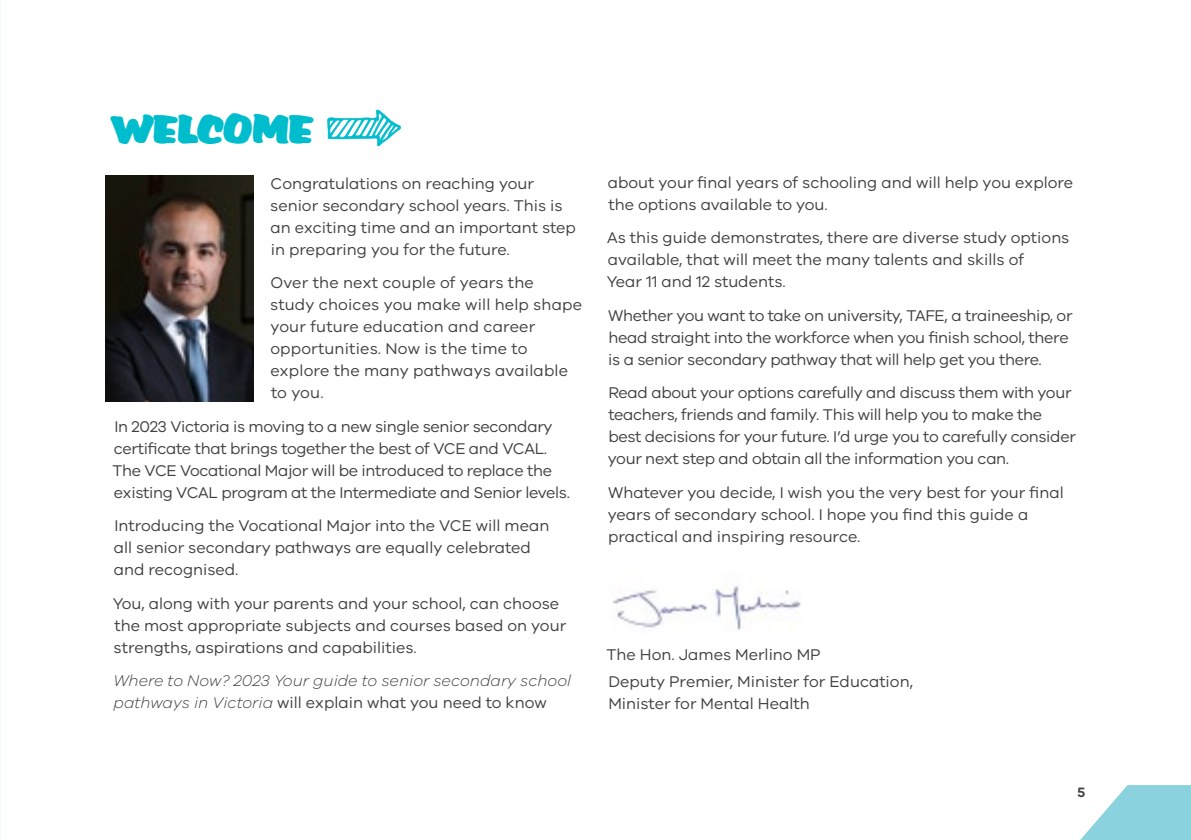
<style>
.page{position:relative;width:1191px;height:840px;background:#fff}
.page>*{position:absolute;margin:0;border:0;box-sizing:border-box;transform-origin:0 0}
.HEADING{font:38px "DS Accent";letter-spacing:-.04em;color:#00bdcd}
.Body{font:16px/22px "VIC";color:#414042}
.Body-2{font:16px/22px "VIC";letter-spacing:-.02em;color:#414042}
.Body-3{font:italic 300 16px/22px "VIC";color:#414042}
.t1{font:600 14px "VIC";color:#414042}
.s1{font-weight:400;font-style:normal}
</style>
<div class="page">
<svg style="left:1081px;top:785px;width:110px;height:54px"></svg>
<img style="left:612px;top:586px;width:189px;height:45px">
<img style="left:105px;top:176px;width:148px;height:225px">
<svg style="left:327px;top:109px;width:74px;height:37px"></svg>
<p class="HEADING" style="left:111px;top:102px;width:204px">WELCOME</p>
<p class="Body" style="left:270px;top:172px;width:307px">Congratulations on reaching your senior secondary school years. This is an exciting time and an important step in preparing you for the future.</p>
<p class="Body" style="left:270px;top:271px;width:313px">Over the next couple of years the<br>study choices you make will help shape your future education and career opportunities. Now is the time to explore the many pathways available to you.</p>
<p class="Body-2" style="left:113px;top:414px;width:459px">In 2023 Victoria is moving to a new single senior secondary certificate that brings together the best of VCE and VCAL.<br>The VCE Vocational Major will be introduced to replace the existing VCAL program at the Intermediate and Senior levels.</p>
<p class="Body" style="left:114px;top:514px;width:437px">Introducing the Vocational Major into the VCE will mean all senior secondary pathways are equally celebrated and recognised.</p>
<p class="Body" style="left:113px;top:591px;width:455px">You, along with your parents and your school, can choose the most appropriate subjects and courses based on your strengths, aspirations and capabilities.</p>
<p class="Body-3" style="left:113px;top:668px;width:459px">Where to Now? 2023 Your guide to senior secondary school pathways in Victoria <span class="s1">will explain what you need to know</span></p>
<p class="Body" style="left:608px;top:171px;width:467px">about your final years of schooling and will help you explore the options available to you.</p>
<p class="Body" style="left:607px;top:226px;width:464px">As this guide demonstrates, there are diverse study options available, that will meet the many talents and skills of<br>Year 11 and 12 students.</p>
<p class="Body-2" style="left:608px;top:304px;width:466px">Whether you want to take on university, TAFE, a traineeship, or head straight into the workforce when you finish school, there is a senior secondary pathway that will help get you there.</p>
<p class="Body-2" style="left:608px;top:381px;width:469px">Read about your options carefully and discuss them with your teachers, friends and family. This will help you to make the best decisions for your future. I’d urge you to carefully consider your next step and obtain all the information you can.</p>
<p class="Body" style="left:608px;top:480px;width:457px">Whatever you decide, I wish you the very best for your final years of secondary school. I hope you find this guide a practical and inspiring resource.</p>
<p class="Body" style="left:606px;top:642px;width:216px">The Hon. James Merlino MP</p>
<p class="Body" style="left:608px;top:670px;width:306px">Deputy Premier, Minister for Education,<br>Minister for Mental Health</p>
<p class="t1" style="left:1077px;top:783px;width:9px">5</p>
</div>
